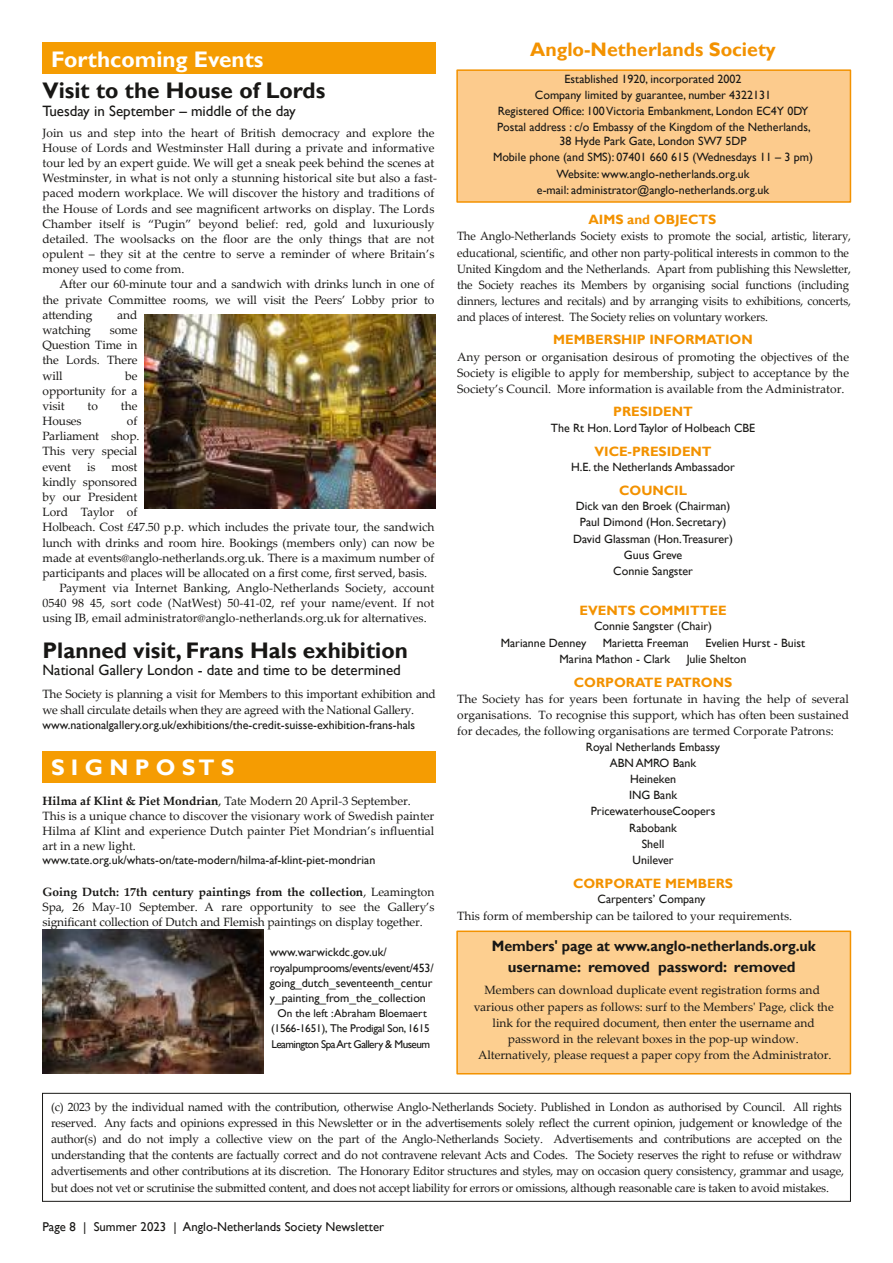
<style>
.page{position:relative;width:893px;height:1263px;background:#fff}
.page>*{position:absolute;margin:0;border:0;box-sizing:border-box;transform-origin:0 0}
.t1{font:700 22.5px "Gill Sans";color:#181715}
.t2{font:700 22.5px "Gill Sans";color:#fff}
.t3{font:700 22.5px "Gill Sans";letter-spacing:.28em;color:#fff}
.t4{font:700 19.5px "Gill Sans";color:#f39200}
.t5{font:15px "Gill Sans";color:#181715}
.t6{font:700 15px/21.6px "Gill Sans";color:#181715;text-align:center;scale:.95 1}
.t7{font:700 13.5px "Gill Sans";color:#f39200}
.t8{font:12.75px "Gill Sans";letter-spacing:.005em;color:#181715}
.t9{font:12px/15.1px "Palatino Linotype";letter-spacing:-.005em;color:#181715;text-align:justify}
.t10{font:12px/16.2px "Gill Sans";color:#181715;text-align:center}
.t11{font:12px/16.2px "Palatino Linotype";letter-spacing:-.005em;color:#181715;scale:.95 1}
.t12{font:11.25px/15.1px "Gill Sans";letter-spacing:-.02em;color:#181715;text-align:center}
.s1{font-weight:700}
</style>
<div class="page">
<div style="left:42px;top:1093px;width:809px;height:108px;border:1px solid #181715"></div>
<div style="left:457px;top:931px;width:393px;height:143px;background:#fdcf90"></div>
<div style="left:456px;top:930px;width:395px;height:144px;border:2px solid #f39200"></div>
<div style="left:457px;top:70px;width:393px;height:132px;background:#fccb8d"></div>
<div style="left:456px;top:69px;width:395px;height:134px;border:2px solid #f39200"></div>
<div style="left:43px;top:750px;width:393px;height:32px;background:#f59c02"></div>
<div style="left:43px;top:43px;width:393px;height:31px;background:#f59c02"></div>
<img style="left:144px;top:315px;width:291px;height:193px">
<img style="left:43px;top:929px;width:220px;height:144px">
<h1 class="t2" style="left:51px;top:46px;width:214px">Forthcoming Events</h1>
<h1 class="t1" style="left:43px;top:78px;width:284px">Visit to the House of Lords</h1>
<p class="t5" style="left:43px;top:102px;width:255px">Tuesday in September – middle of the day</p>
<p class="t9" style="left:43px;top:126px;width:396px;text-align:left">Join us and step into the heart of British democracy and explore the House of Lords and Westminster Hall during a private and informative tour led by an expert guide. We will get a sneak peek behind the scenes at Westminster, in what is not only a stunning historical site but also a fast‑ paced modern workplace. We will discover the history and traditions of the House of Lords and see magnificent artworks on display. The Lords Chamber itself is “Pugin” beyond belief: red, gold and luxuriously detailed. The woolsacks on the floor are the only things that are not opulent – they sit at the centre to serve a reminder of where Britain’s money used to come from.</p>
<p class="t9" style="left:43px;top:278px;width:393px;text-indent:17px">After our 60‑minute tour and a sandwich with drinks lunch in one of the private Committee rooms, we will visit the Peers’ Lobby prior to attending</p>
<p class="t9" style="left:117px;top:309px;width:22px">and</p>
<p class="t9" style="left:43px;top:324px;width:50px">watching</p>
<p class="t9" style="left:43px;top:324px;width:96px;text-indent:67px">some Question Time in the Lords. There will</p>
<p class="t9" style="left:43px;top:369px;width:96px;text-indent:83px">be opportunity for a visit</p>
<p class="t9" style="left:88px;top:400px;width:12px">to</p>
<p class="t9" style="left:121px;top:400px;width:18px">the</p>
<p class="t9" style="left:43px;top:415px;width:98px;text-align:left;text-indent:84px">of<br>Parliament shop.<br>This very special event</p>
<p class="t9" style="left:43px;top:415px;width:41px">Houses</p>
<p class="t9" style="left:87px;top:460px;width:10px">is</p>
<p class="t9" style="left:112px;top:460px;width:27px">most</p>
<p class="t9" style="left:43px;top:476px;width:96px">kindly sponsored</p>
<p class="t9" style="left:43px;top:491px;width:96px">by our President</p>
<p class="t9" style="left:43px;top:506px;width:96px">Lord Taylor of</p>
<p class="t9" style="left:43px;top:521px;width:393px">Holbeach. Cost £47.50 p.p. which includes the private tour, the sandwich</p>
<p class="t9" style="left:43px;top:536px;width:393px">lunch with drinks and room hire. Bookings (members only) can now be</p>
<p class="t9" style="left:43px;top:551px;width:393px">made at events@anglo‑netherlands.org.uk. There is a maximum number of</p>
<p class="t9" style="left:43px;top:567px;width:386px">participants and places will be allocated on a first come, first served, basis.</p>
<p class="t9" style="left:60px;top:582px;width:376px">Payment via Internet Banking, Anglo‑Netherlands Society, account</p>
<p class="t9" style="left:43px;top:597px;width:393px">0540 98 45, sort code (NatWest) 50‑41‑02, ref your name/event. If not</p>
<p class="t9" style="left:43px;top:612px;width:386px">using IB, email administrator@anglo‑netherlands.org.uk for alternatives.</p>
<h1 class="t1" style="left:43px;top:637px;width:367px">Planned visit, Frans Hals exhibition</h1>
<p class="t5" style="left:43px;top:661px;width:360px">National Gallery London - date and time to be determined</p>
<p class="t9" style="left:43px;top:688px;width:395px">The Society is planning a visit for Members to this important exhibition and we shall circulate details when they are agreed with the National Gallery.</p>
<p class="t10" style="left:43px;top:716px;width:374px">www.nationalgallery.org.uk/exhibitions/the-credit-suisse-exhibition-frans-hals</p>
<h1 class="t3" style="left:51px;top:754px;width:185px">SIGNPOSTS</h1>
<p class="t9" style="left:43px;top:794px;width:393px;text-align:left"><span class="s1">Hilma af Klint &amp; Piet Mondrian</span>, Tate Modern 20 April‑3 September.<br>This is a unique chance to discover the visionary work of Swedish painter Hilma af Klint and experience Dutch painter Piet Mondrian’s influential art in a new light.</p>
<p class="t10" style="left:43px;top:851px;width:334px">www.tate.org.uk/whats-on/tate-modern/hilma-af-klint-piet-mondrian</p>
<p class="t9" style="left:43px;top:885px;width:393px"><span class="s1">Going Dutch: 17th century paintings from the collection</span>, Leamington Spa, 26 May‑10 September. A rare opportunity to see the Gallery’s significant collection of Dutch and Flemish paintings on display together.</p>
<p class="t10" style="left:270px;top:945px;width:166px;line-height:15.1px;text-align:left">www.warwickdc.gov.uk/ royalpumprooms/events/event/453/ going_dutch_seventeenth_centur y_painting_from_the_collection</p>
<p class="t12" style="left:271px;top:1006px;width:161px">On the left :Abraham Bloemaert (1566-1651), The Prodigal Son, 1615<br>Leamington SpaArt Gallery &amp; Museum</p>
<h2 class="t4" style="left:530px;top:38px;width:247px">Anglo-Netherlands Society</h2>
<p class="t10" style="left:497px;top:71px;width:315px">Established 1920, incorporated 2002<br>Company limited by guarantee, number 4322131<br>Registered Office: 100Victoria Embankment, London EC4Y 0DY Postal address : c/o Embassy of the Kingdom of the Netherlands,</p>
<p class="t10" style="left:493px;top:133px;width:321px">38 Hyde Park Gate, London SW7 5DP<br>Mobile phone (and SMS): 07401 660 615 (Wednesdays 11 – 3 pm)<br>Website: www.anglo-netherlands.org.uk<br>e-mail: administrator@anglo-netherlands.org.uk</p>
<p class="t7" style="left:588px;top:212px;width:130px">AIMS and OBJECTS</p>
<p class="t11" style="left:457px;top:230px;width:416px">The Anglo‑Netherlands Society exists to promote the social, artistic, literary, educational, scientific, and other non party‑political interests in common to the United Kingdom and the Netherlands. Apart from publishing this Newsletter, the Society reaches its Members by organising social functions (including dinners, lectures and recitals) and by arranging visits to exhibitions, concerts, and places of interest. The Society relies on voluntary workers.</p>
<p class="t7" style="left:553px;top:332px;width:201px">MEMBERSHIP INFORMATION</p>
<p class="t9" style="left:457px;top:350px;width:393px;line-height:16.2px">Any person or organisation desirous of promoting the objectives of the Society is eligible to apply for membership, subject to acceptance by the Society’s Council. More information is available from the Administrator.</p>
<p class="t7" style="left:613px;top:404px;width:81px">PRESIDENT</p>
<p class="t10" style="left:551px;top:419px;width:206px">The Rt Hon. Lord Taylor of Holbeach CBE</p>
<p class="t7" style="left:594px;top:443px;width:119px">VICE-PRESIDENT</p>
<p class="t10" style="left:571px;top:459px;width:165px">H.E. the Netherlands Ambassador</p>
<p class="t7" style="left:619px;top:482px;width:69px">COUNCIL</p>
<p class="t10" style="left:573px;top:498px;width:161px">Dick van den Broek (Chairman)<br>Paul Dimond (Hon. Secretary)<br>David Glassman (Hon.Treasurer)<br>Guus Greve<br>Connie Sangster</p>
<p class="t7" style="left:579px;top:602px;width:149px">EVENTS COMMITTEE</p>
<p class="t10" style="left:594px;top:618px;width:120px">Connie Sangster (Chair)</p>
<p class="t10" style="left:501px;top:634px;width:87px">Marianne Denney</p>
<p class="t10" style="left:603px;top:634px;width:88px">Marietta Freeman</p>
<p class="t10" style="left:705px;top:634px;width:101px">Evelien Hurst - Buist</p>
<p class="t10" style="left:560px;top:650px;width:112px">Marina Mathon - Clark</p>
<p class="t10" style="left:687px;top:650px;width:61px">Julie Shelton</p>
<p class="t7" style="left:574px;top:674px;width:160px">CORPORATE PATRONS</p>
<p class="t9" style="left:457px;top:692px;width:393px;line-height:16.2px">The Society has for years been fortunate in having the help of several organisations. To recognise this support, which has often been sustained for decades, the following organisations are termed Corporate Patrons:</p>
<p class="t10" style="left:586px;top:738px;width:136px">Royal Netherlands Embassy<br>ABN AMRO Bank<br>Heineken<br>ING Bank<br>PricewaterhouseCoopers<br>Rabobank<br>Shell<br>Unilever</p>
<p class="t7" style="left:573px;top:875px;width:161px">CORPORATE MEMBERS</p>
<p class="t10" style="left:597px;top:891px;width:109px">Carpenters’ Company</p>
<p class="t9" style="left:457px;top:910px;width:337px">This form of membership can be tailored to your requirements.</p>
<p class="t6" style="left:492px;top:934px;width:342px">Members' page at www.anglo-netherlands.org.uk username: removed password: removed</p>
<p class="t9" style="left:474px;top:984px;width:361px;line-height:16.2px;text-align:center">Members can download duplicate event registration forms and various other papers as follows: surf to the Membersʹ Page, click the link for the required document, then enter the username and password in the relevant boxes in the pop‑up window.<br>Alternatively, please request a paper copy from the Administrator.</p>
<p class="t9" style="left:51px;top:1100px;width:794px;line-height:16.2px;text-align:left">(c) 2023 by the individual named with the contribution, otherwise Anglo‑Netherlands Society. Published in London as authorised by Council. All rights reserved. Any facts and opinions expressed in this Newsletter or in the advertisements solely reflect the current opinion, judgement or knowledge of the author(s) and do not imply a collective view on the part of the Anglo‑Netherlands Society. Advertisements and contributions are accepted on the understanding that the contents are factually correct and do not contravene relevant Acts and Codes. The Society reserves the right to refuse or withdraw advertisements and other contributions at its discretion. The Honorary Editor structures and styles, may on occasion query consistency, grammar and usage, but does not vet or scrutinise the submitted content, and does not accept liability for errors or omissions, although reasonable care is taken to avoid mistakes.</p>
<p class="t8" style="left:43px;top:1219px;width:343px">Page 8 | Summer 2023 | Anglo-Netherlands Society Newsletter</p>
</div>
